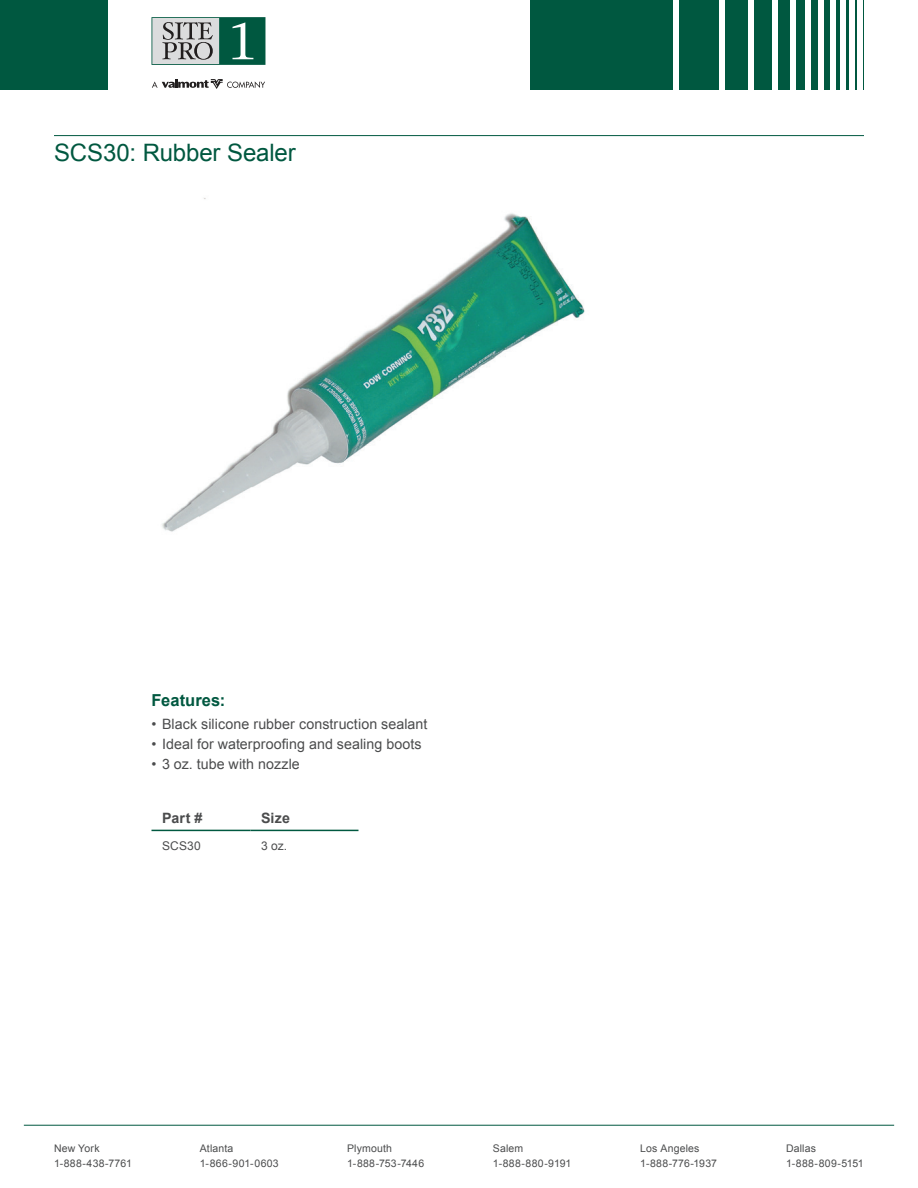
<style>
.page{position:relative;width:918px;height:1188px;background:#fff}
.page>*{position:absolute;margin:0;border:0;box-sizing:border-box;transform-origin:0 0}
.Header-Item{font:24px "Arial";letter-spacing:-.005em;color:#005840}
.Subheader-descriptio{font:700 16.5px "Arial";letter-spacing:.005em;color:#005840}
.t1{font:14.25px "Arial";letter-spacing:.005em;color:#4b4c4d}
.Header_table{font:700 14.25px "Arial";letter-spacing:.015em;color:#4b4c4d}
.body_table{font:12px "Arial";letter-spacing:.02em;color:#4b4c4d}
.t2{font:10.5px/15px "Arial";letter-spacing:.02em;color:#4b4c4d}
</style>
<div class="page">
<svg style="left:152px;top:17px;width:113px;height:48px;background:#74968e"></svg>
<svg style="left:152px;top:79px;width:113px;height:10px"></svg>
<div style="left:0;top:0;width:108px;height:89px;background:#005840"></div>
<div style="left:725px;top:0;width:23px;height:89px;background:#005840"></div>
<div style="left:679px;top:0;width:40px;height:89px;background:#005840"></div>
<div style="left:778px;top:0;width:12px;height:89px;background:#005840"></div>
<div style="left:824px;top:0;width:5px;height:89px;background:#005840"></div>
<hr style="left:846px;top:0;width:3px;height:89px;background:#005840">
<div style="left:530px;top:0;width:142px;height:89px;background:#005840"></div>
<hr style="left:855px;top:0;width:2px;height:89px;background:#005840">
<hr style="left:863px;top:0;width:1px;height:89px;background:#005840">
<div style="left:796px;top:0;width:9px;height:89px;background:#005840"></div>
<div style="left:755px;top:0;width:17px;height:89px;background:#005840"></div>
<div style="left:811px;top:0;width:6px;height:89px;background:#005840"></div>
<hr style="left:836px;top:0;width:3px;height:89px;background:#005840">
<hr style="left:24px;top:1125px;width:870px;height:1px;background:#005840">
<hr style="left:54px;top:135px;width:810px;height:1px;background:#005840">
<hr style="left:152px;top:830px;width:98px;height:1px;background:#005840">
<hr style="left:250px;top:830px;width:108px;height:1px;background:#005840">
<img style="left:162px;top:198px;width:423px;height:334px">
<p class="Header-Item" style="left:54px;top:137px;width:243px">SCS30: Rubber Sealer</p>
<p class="Subheader-descriptio" style="left:152px;top:689px;width:75px">Features:</p>
<p class="t1" style="left:152px;top:714px;width:277px">• Black silicone rubber construction sealant</p>
<p class="t1" style="left:152px;top:734px;width:272px">• Ideal for waterproofing and sealing boots</p>
<p class="t1" style="left:152px;top:755px;width:150px">• 3 oz. tube with nozzle</p>
<p class="Header_table" style="left:162px;top:808px;width:42px">Part #</p>
<p class="Header_table" style="left:261px;top:808px;width:31px">Size</p>
<p class="body_table" style="left:162px;top:838px;width:40px">SCS30</p>
<p class="body_table" style="left:261px;top:838px;width:28px">3 oz.</p>
<p class="t2" style="left:54px;top:1141px;width:79px">New York<br>1-888-438-7761</p>
<p class="t2" style="left:493px;top:1141px;width:80px">Salem<br>1-888-880-9191</p>
<p class="t2" style="left:640px;top:1141px;width:78px">Los Angeles<br>1-888-776-1937</p>
<p class="t2" style="left:786px;top:1141px;width:79px">Dallas<br>1-888-809-5151</p>
<p class="t2" style="left:347px;top:1141px;width:79px">Plymouth<br>1-888-753-7446</p>
<p class="t2" style="left:200px;top:1141px;width:80px">Atlanta<br>1-866-901-0603</p>
</div>
